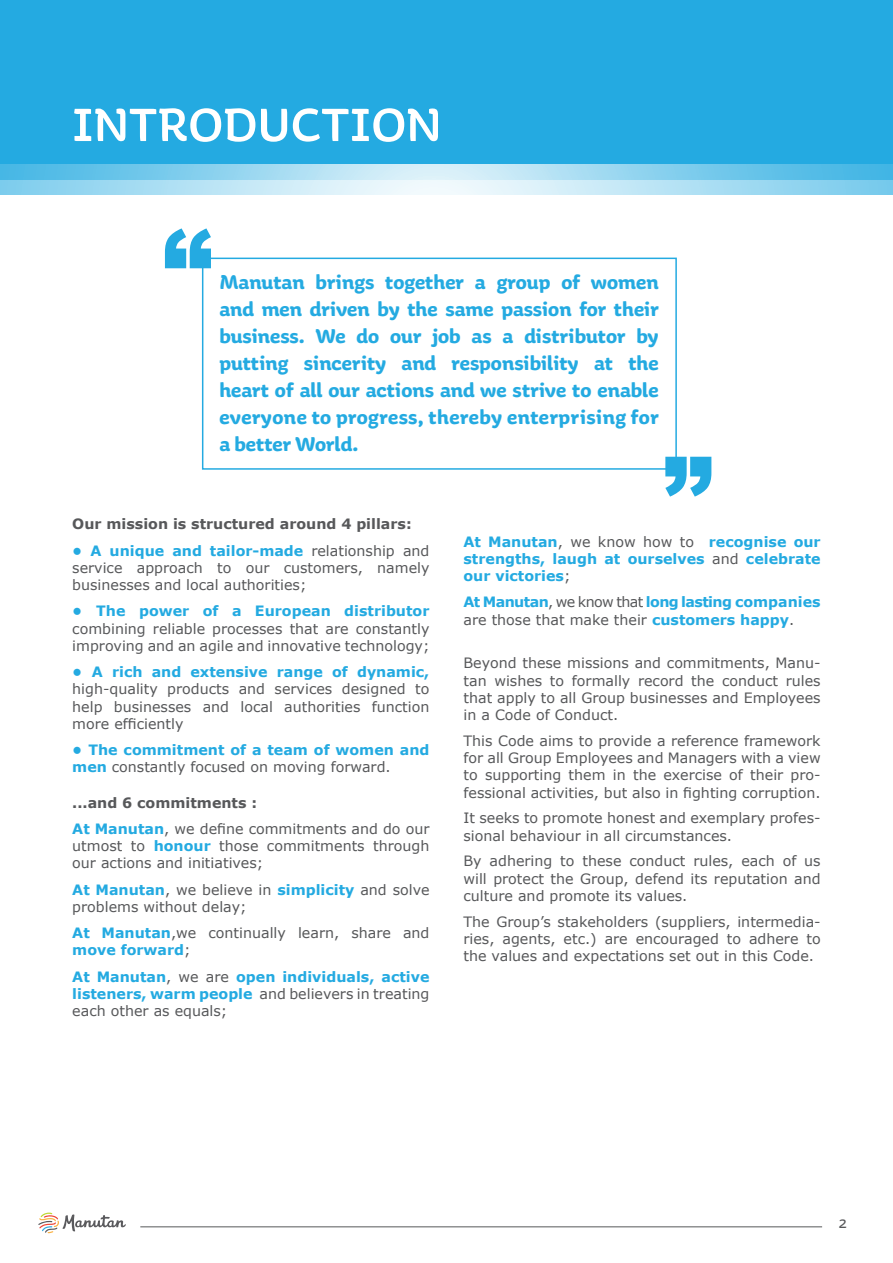
<style>
.page{position:relative;width:893px;height:1263px;background:#fff}
.page>*{position:absolute;margin:0;border:0;box-sizing:border-box;transform-origin:0 0}
.t1{font:900 100.05px "Arial";color:#24aae1}
.t2{font:500 50.1px "Aniuk";letter-spacing:.01em;color:#fff}
.t3{font:700 21px/27px "Aniuk";letter-spacing:.02em;color:#24aae1;text-align:justify}
.t4{font:18px "Aniuk";color:#57585a}
.t5{font:14.25px/17.2px "Verdana";color:#57585a;text-align:justify}
.t6{font:700 14.25px/17.2px "Verdana";color:#24aae1;text-align:justify}
.t7{font:700 14.25px/17.2px "Verdana";letter-spacing:-.04em;color:#24aae1}
.t8{font:700 14.25px "Verdana";color:#57585a}
.s1{font-weight:700;color:#24aae1}
.s2{font-weight:400;color:#57585a}
.s3{font-weight:700}
</style>
<div class="page">
<svg style="left:38px;top:1212px;width:88px;height:21px"></svg>
<hr style="left:140px;top:1226px;width:682px;height:1px;background:#57585a">
<svg style="left:0;top:164px;width:893px;height:31px;background:#a2daf1"></svg>
<div style="left:0;top:0;width:893px;height:164px;background:#24aae1"></div>
<div style="left:202px;top:258px;width:475px;height:212px;border:2px solid #24aae1"></div>
<h2 class="t2" style="left:73px;top:95px;width:371px">INTRODUCTION</h2>
<h1 class="t1" style="left:162px;top:193px;width:52px">“</h1>
<p class="t3" style="left:219px;top:269px;width:441px">Manutan brings together a group of women and men driven by the same passion for their business. We do our job as a distributor by putting sincerity and responsibility at the heart of all our actions and we strive to enable everyone to progress, thereby enterprising for a better World.</p>
<p class="t8" style="left:72px;top:515px;width:341px">Our mission is structured around 4 pillars:</p>
<p class="t5" style="left:72px;top:542px;width:359px"><span class="s1">• A unique and tailor-made</span> relationship and service approach to our customers, namely businesses and local authorities;</p>
<p class="t6" style="left:72px;top:603px;width:359px">• The power of a European distributor</p>
<p class="t5" style="left:72px;top:620px;width:359px">combining reliable processes that are constantly improving and an agile and innovative technology;</p>
<p class="t6" style="left:72px;top:663px;width:359px">• A rich and extensive range of dynamic,</p>
<p class="t5" style="left:72px;top:680px;width:359px">high-quality products and services designed to help businesses and local authorities function more efficiently</p>
<p class="t6" style="left:72px;top:741px;width:359px">• The commitment of a team of women and men <span class="s2">constantly focused on moving forward.</span></p>
<p class="t5" style="left:72px;top:789px;width:359px;line-height:26.2px"><span class="s3">...and 6 commitments :<br></span><span class="s1">At Manutan</span>, we define commitments and do our</p>
<p class="t5" style="left:72px;top:837px;width:359px">utmost to <span class="s1">honour</span> those commitments through our actions and initiatives;</p>
<p class="t5" style="left:72px;top:881px;width:359px"><span class="s1">At Manutan</span>, we believe in <span class="s1">simplicity</span> and solve problems without delay;</p>
<p class="t5" style="left:72px;top:924px;width:359px"><span class="s1">At Manutan</span>,we continually learn, share and <span class="s1">move forward</span>;</p>
<p class="t6" style="left:72px;top:968px;width:359px">At Manutan<span class="s2">, we are</span> open individuals, active listeners, warm people <span class="s2">and believers in treating each other as equals;</span></p>
<h1 class="t1" style="left:663px;top:421px;width:52px">”</h1>
<p class="t6" style="left:463px;top:533px;width:359px;text-indent:245px">recognise our strengths, laugh at ourselves <span class="s2">and</span> celebrate our victories<span class="s2">;</span></p>
<p class="t7" style="left:463px;top:594px;width:359px">At Manutan<span class="s2">, we know that</span> long lasting companies <span class="s2">are those that make their</span> customers happy<span class="s2">.</span></p>
<p class="t5" style="left:463px;top:654px;width:359px">Beyond these missions and commitments, Manu&shy;tan wishes to formally record the conduct rules that apply to all Group businesses and Employees in a Code of Conduct.</p>
<p class="t5" style="left:463px;top:732px;width:359px">This Code aims to provide a reference framework for all Group Employees and Managers with a view to supporting them in the exercise of their pro&shy;fessional activities, but also in fighting corruption.</p>
<p class="t5" style="left:463px;top:809px;width:359px">It seeks to promote honest and exemplary profes&shy;sional behaviour in all circumstances.</p>
<p class="t5" style="left:463px;top:852px;width:359px">By adhering to these conduct rules, each of us will protect the Group, defend its reputation and culture and promote its values.</p>
<p class="t5" style="left:463px;top:913px;width:359px">The Group’s stakeholders (suppliers, intermedia&shy;ries, agents, etc.) are encouraged to adhere to the values and expectations set out in this Code.</p>
<p class="t5" style="left:463px;top:533px;width:232px"><span class="s1">At Manutan</span>, we know how to</p>
<p class="t4" style="left:839px;top:1211px;width:10px">2</p>
</div>
